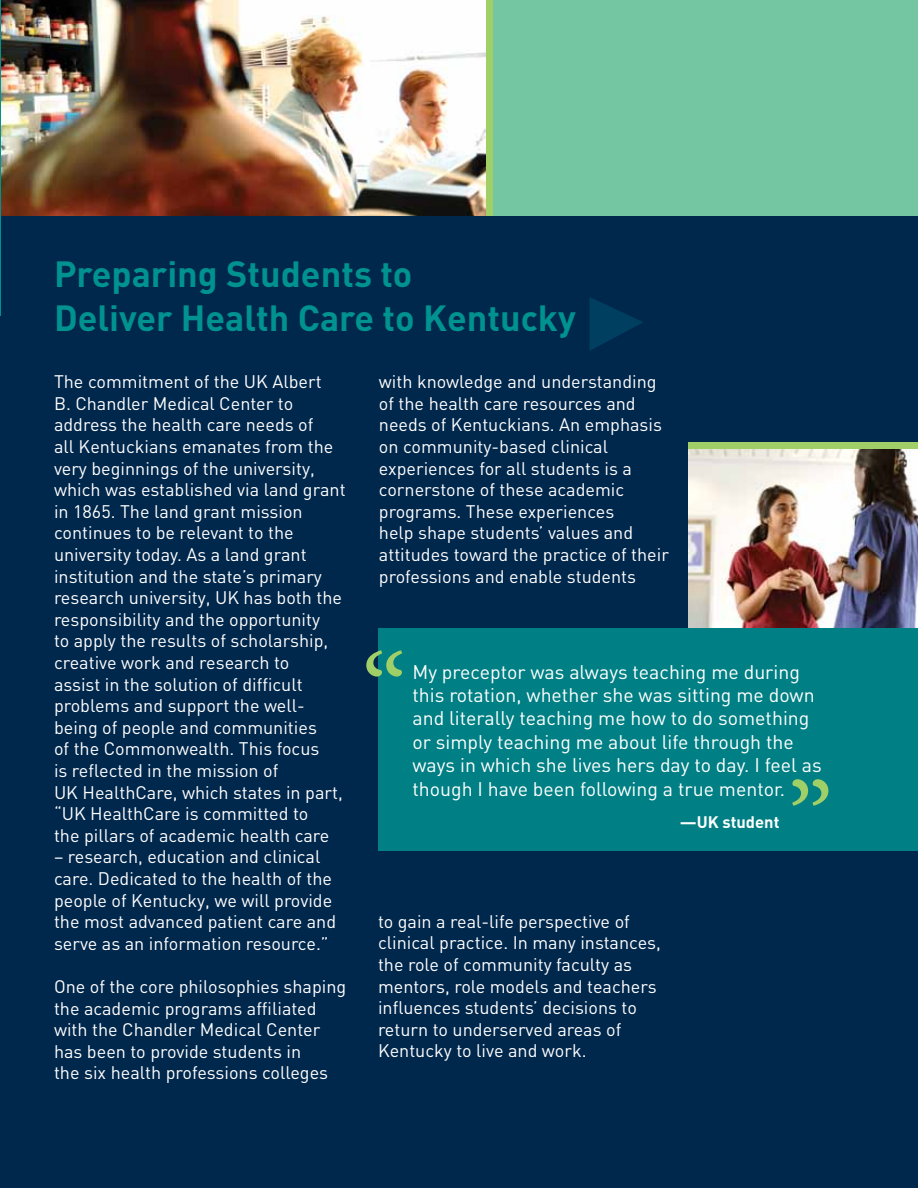
<style>
.page{position:relative;width:918px;height:1188px;background:#00274c}
.page>*{position:absolute;margin:0;border:0;box-sizing:border-box;transform-origin:0 0}
.t1{font:114px "Minion Pro";color:#a0cf67}
.t2{font:700 36px/43.2px "DIN";color:#00928f}
.t3{font:19.5px/23.4px "DIN";color:#fff}
.t4{font:18px/21.6px "DIN";color:#fff}
.t5{font:700 16.5px "DIN";color:#fff}
</style>
<div class="page">
<div style="left:0;top:0;width:918px;height:216px;background:#73c6a1"></div>
<img style="left:1px;top:0;width:485px;height:216px">
<img style="left:688px;top:449px;width:230px;height:178px">
<div style="left:378px;top:628px;width:540px;height:222px;background:#008084"></div>
<svg style="left:590px;top:297px;width:53px;height:54px"></svg>
<hr style="left:0;top:0;width:1px;height:316px;background:#00928f">
<div style="left:486px;top:0;width:7px;height:216px;background:#a0cf67"></div>
<div style="left:688px;top:442px;width:230px;height:7px;background:#a0cf67"></div>
<h2 class="t2" style="left:54px;top:251px;width:523px">Preparing Students to<br>Deliver Health Care to Kentucky</h2>
<p class="t4" style="left:54px;top:371px;width:293px">The commitment of the UK Albert<br>B. Chandler Medical Center to address the health care needs of<br>all Kentuckians emanates from the very beginnings of the university, which was established via land grant in 1865. The land grant mission continues to be relevant to the university today. As a land grant institution and the state’s primary research university, UK has both the responsibility and the opportunity<br>to apply the results of scholarship, creative work and research to<br>assist in the solution of difficult problems and support the well&shy;being of people and communities<br>of the Commonwealth. This focus<br>is reflected in the mission of<br>UK HealthCare, which states in part, “UK HealthCare is committed to<br>the pillars of academic health care</p>
<p class="t4" style="left:54px;top:846px;width:284px">– research, education and clinical care. Dedicated to the health of the people of Kentucky, we will provide the most advanced patient care and serve as an information resource.”</p>
<p class="t4" style="left:54px;top:975px;width:294px">One of the core philosophies shaping the academic programs affiliated with the Chandler Medical Center has been to provide students in<br>the six health professions colleges</p>
<p class="t4" style="left:379px;top:371px;width:292px">with knowledge and understanding of the health care resources and needs of Kentuckians. An emphasis on community-based clinical experiences for all students is a cornerstone of these academic programs. These experiences<br>help shape students’ values and attitudes toward the practice of their professions and enable students</p>
<h1 class="t1" style="left:362px;top:619px;width:47px">“</h1>
<p class="t3" style="left:412px;top:659px;width:411px">My preceptor was always teaching me during this rotation, whether she was sitting me down and literally teaching me how to do something or simply teaching me about life through the ways in which she lives hers day to day. I feel as though I have been following a true mentor.</p>
<p class="t5" style="left:680px;top:811px;width:101px">—UK student</p>
<h1 class="t1" style="left:788px;top:747px;width:47px">”</h1>
<p class="t4" style="left:378px;top:910px;width:284px">to gain a real-life perspective of clinical practice. In many instances, the role of community faculty as mentors, role models and teachers influences students’ decisions to return to underserved areas of Kentucky to live and work.</p>
</div>
